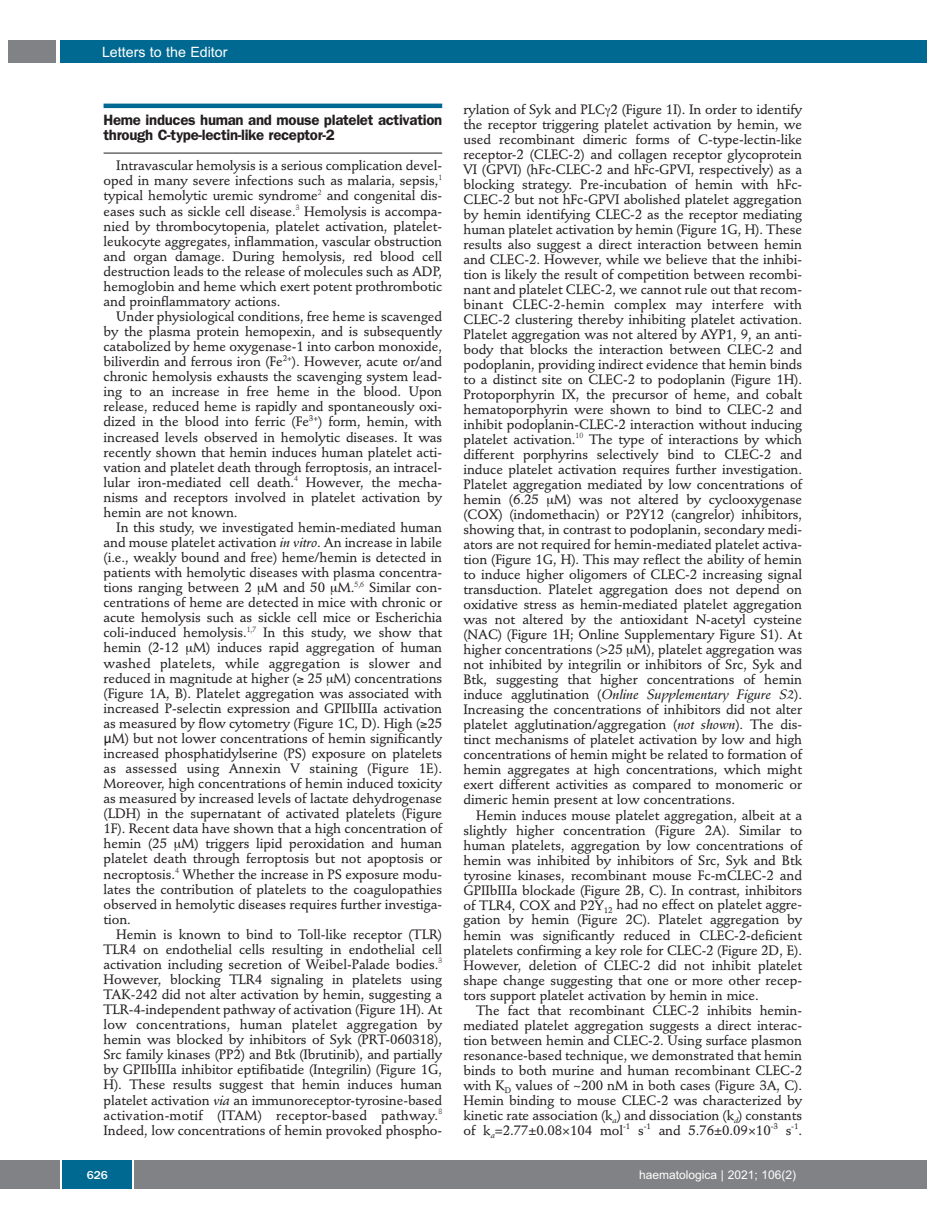
<style>
.page{position:relative;width:927px;height:1225px;background:#fff}
.page>*{position:absolute;margin:0;border:0;box-sizing:border-box;transform-origin:0 0}
.t1{font:600 15px/15px "Franklin Gothic";letter-spacing:-.02em;color:#231f20}
.t2{font:14.25px "Arial";color:#fff}
.t3{font:500 13.5px/15px "Stempel Schneidler";letter-spacing:-.005em;color:#231f20;text-align:justify}
.t4{font:italic 13.5px "Stempel Schneidler Med";letter-spacing:-.005em;color:#231f20}
.t5{font:12px "Arial";color:#fff}
.t6{font:500 12px "Franklin Gothic";color:#fff}
.s1{font-family:"Stempel Schneidler Med";font-weight:400;font-style:italic}
.s2{font-family:"Lucida Grande";font-weight:400}
.s3{font-family:"Stempel Schneidler";font-weight:500;font-style:normal}
</style>
<div class="page">
<div style="left:910px;top:1160px;width:17px;height:28px;background:#808285"></div>
<div style="left:911px;top:40px;width:16px;height:22px;background:#006991"></div>
<div style="left:0;top:1160px;width:910px;height:28px;background:#808285"></div>
<hr style="left:104px;top:104px;width:338px;height:4px;background:#006991">
<hr style="left:104px;top:153px;width:338px;height:1px;background:#231f20">
<div style="left:62px;top:1160px;width:71px;height:28px;background:#006991"></div>
<hr style="left:60px;top:1160px;width:2px;height:28px;background:#fff">
<svg style="left:133px;top:1160px;width:1px;height:28px"></svg>
<div style="left:60px;top:40px;width:852px;height:22px;background:#006991"></div>
<div style="left:9px;top:40px;width:47px;height:22px;background:#808285"></div>
<p class="t2" style="left:102px;top:44px;width:127px">Letters to the Editor</p>
<p class="t1" style="left:104px;top:114px;width:340px">Heme induces human and mouse platelet activation through C-type-lectin-like receptor-2</p>
<p class="t3" style="left:104px;top:159px;width:340px;text-indent:13px">Intravascular hemolysis is a serious complication devel&shy;oped in many severe infections such as malaria, sepsis,<sup>1 </sup>typical hemolytic uremic syndrome<sup>2</sup> and congenital dis&shy;eases such as sickle cell disease.<sup>3</sup> Hemolysis is accompa&shy;nied by thrombocytopenia, platelet activation, platelet&shy;leukocyte aggregates, inflammation, vascular obstruction and organ damage. During hemolysis, red blood cell destruction leads to the release of molecules such as ADP, hemoglobin and heme which exert potent prothrombotic and proinflammatory actions.</p>
<p class="t3" style="left:104px;top:310px;width:340px;text-indent:13px">Under physiological conditions, free heme is scavenged by the plasma protein hemopexin, and is subsequently catabolized by heme oxygenase-1 into carbon monoxide, biliverdin and ferrous iron (Fe<sup>2+</sup>). However, acute or/and chronic hemolysis exhausts the scavenging system lead&shy;ing to an increase in free heme in the blood. Upon release, reduced heme is rapidly and spontaneously oxi&shy;dized in the blood into ferric (Fe<sup>3+</sup>) form, hemin, with increased levels observed in hemolytic diseases. It was recently shown that hemin induces human platelet acti&shy;vation and platelet death through ferroptosis, an intracel&shy;lular iron-mediated cell death.<sup>4</sup> However, the mecha&shy;nisms and receptors involved in platelet activation by hemin are not known.</p>
<p class="t3" style="left:104px;top:521px;width:340px;text-indent:13px">In this study, we investigated hemin-mediated human and mouse platelet activation <span class="s1">in vitro</span>. An increase in labile (i.e., weakly bound and free) heme/hemin is detected in patients with hemolytic diseases with plasma concentra&shy;tions ranging between 2 M and 50 M.<sup>5,6</sup> Similar con&shy;centrations of heme are detected in mice with chronic or acute hemolysis such as sickle cell mice or Escherichia coli-induced hemolysis.<sup>1,7</sup> In this study, we show that hemin (2-12 M) induces rapid aggregation of human washed platelets, while aggregation is slower and reduced in magnitude at higher (≥ 25 M) concentrations (Figure 1A, B). Platelet aggregation was associated with increased P-selectin expression and GPIIbIIIa activation as measured by flow cytometry (Figure 1C, D). High (≥25 <span class="s2">μ</span>M) but not lower concentrations of hemin significantly increased phosphatidylserine (PS) exposure on platelets as assessed using Annexin V staining (Figure 1E).<br>Moreover, high concentrations of hemin induced toxicity as measured by increased levels of lactate dehydrogenase (LDH) in the supernatant of activated platelets (Figure 1F). Recent data have shown that a high concentration of hemin (25 M) triggers lipid peroxidation and human platelet death through ferroptosis but not apoptosis or necroptosis.<sup>4</sup> Whether the increase in PS exposure modu&shy;lates the contribution of platelets to the coagulopathies observed in hemolytic diseases requires further investiga&shy;tion.</p>
<p class="t3" style="left:104px;top:928px;width:340px;text-indent:13px">Hemin is known to bind to Toll-like receptor (TLR)<br>TLR4 on endothelial cells resulting in endothelial cell activation including secretion of Weibel-Palade bodies.<sup>3<br></sup>However, blocking TLR4 signaling in platelets using TAK-242 did not alter activation by hemin, suggesting a TLR-4-independent pathway of activation (Figure 1H). At low concentrations, human platelet aggregation by hemin was blocked by inhibitors of Syk (PRT-060318), Src family kinases (PP2) and Btk (Ibrutinib), and partially by GPIIbIIIa inhibitor eptifibatide (Integrilin) (Figure 1G, H). These results suggest that hemin induces human platelet activation <span class="s1">via</span> an immunoreceptor-tyrosine-based activation-motif (ITAM) receptor-based pathway.<sup>8<br></sup>Indeed, low concentrations of hemin provoked phospho-</p>
<p class="t3" style="left:463px;top:103px;width:340px">rylation of Syk and PLC 2 (Figure 1I). In order to identify the receptor triggering platelet activation by hemin, we used recombinant dimeric forms of C-type-lectin-like receptor-2 (CLEC-2) and collagen receptor glycoprotein VI (GPVI) (hFc-CLEC-2 and hFc-GPVI, respectively) as a blocking strategy. Pre-incubation of hemin with hFc-CLEC-2 but not hFc-GPVI abolished platelet aggregation by hemin identifying CLEC-2 as the receptor mediating human platelet activation by hemin (Figure 1G, H). These results also suggest a direct interaction between hemin and CLEC-2. However, while we believe that the inhibi&shy;tion is likely the result of competition between recombi&shy;nant and platelet CLEC-2, we cannot rule out that recom&shy;binant CLEC-2-hemin complex may interfere with CLEC-2 clustering thereby inhibiting platelet activation.<br>Platelet aggregation was not altered by AYP1, 9, an anti&shy;body that blocks the interaction between CLEC-2 and podoplanin, providing indirect evidence that hemin binds to a distinct site on CLEC-2 to podoplanin (Figure 1H).<br>Protoporphyrin IX, the precursor of heme, and cobalt hematoporphyrin were shown to bind to CLEC-2 and inhibit podoplanin-CLEC-2 interaction without inducing platelet activation.<sup>10</sup> The type of interactions by which different porphyrins selectively bind to CLEC-2 and induce platelet activation requires further investigation.<br>Platelet aggregation mediated by low concentrations of hemin (6.25 M) was not altered by cyclooxygenase (COX) (indomethacin) or P2Y12 (cangrelor) inhibitors, showing that, in contrast to podoplanin, secondary medi&shy;ators are not required for hemin-mediated platelet activa&shy;tion (Figure 1G, H). This may reflect the ability of hemin to induce higher oligomers of CLEC-2 increasing signal transduction. Platelet aggregation does not depend on oxidative stress as hemin-mediated platelet aggregation was not altered by the antioxidant N-acetyl cysteine (NAC) (Figure 1H; Online Supplementary Figure S1). At higher concentrations (&gt;25 M), platelet aggregation was not inhibited by integrilin or inhibitors of Src, Syk and Btk, suggesting that higher concentrations of hemin</p>
<p class="t4" style="left:463px;top:689px;width:340px"><span class="s3">induce agglutination (</span>Online Supplementary Figure S2<span class="s3">).</span></p>
<p class="t3" style="left:463px;top:703px;width:340px">Increasing the concentrations of inhibitors did not alter platelet agglutination/aggregation (<span class="s1">not shown</span>). The dis&shy;tinct mechanisms of platelet activation by low and high concentrations of hemin might be related to formation of hemin aggregates at high concentrations, which might exert different activities as compared to monomeric or dimeric hemin present at low concentrations.</p>
<p class="t3" style="left:463px;top:808px;width:340px;text-indent:13px">Hemin induces mouse platelet aggregation, albeit at a slightly higher concentration (Figure 2A). Similar to human platelets, aggregation by low concentrations of hemin was inhibited by inhibitors of Src, Syk and Btk tyrosine kinases, recombinant mouse Fc-mCLEC-2 and GPIIbIIIa blockade (Figure 2B, C). In contrast, inhibitors of TLR4, COX and P2Y<sub>12</sub> had no effect on platelet aggre&shy;gation by hemin (Figure 2C). Platelet aggregation by hemin was significantly reduced in CLEC-2-deficient platelets confirming a key role for CLEC-2 (Figure 2D, E).<br>However, deletion of CLEC-2 did not inhibit platelet shape change suggesting that one or more other recep&shy;tors support platelet activation by hemin in mice.</p>
<p class="t3" style="left:463px;top:1003px;width:340px;text-indent:13px">The fact that recombinant CLEC-2 inhibits hemin&shy;mediated platelet aggregation suggests a direct interac&shy;tion between hemin and CLEC-2. Using surface plasmon resonance-based technique, we demonstrated that hemin binds to both murine and human recombinant CLEC-2 with K<sub>D</sub> values of ~200 nM in both cases (Figure 3A, C).<br>Hemin binding to mouse CLEC-2 was characterized by kinetic rate association (k<sub>a</sub>) and dissociation (k<sub>d</sub>) constants of k<sub>a</sub>=2.77±0.08×104 mol<sup>-1</sup> s<sup>-1</sup> and 5.76±0.09×10<sup>-3</sup> s<sup>-1</sup>.</p>
<p class="t6" style="left:87px;top:1167px;width:23px">626</p>
<p class="t5" style="left:639px;top:1167px;width:158px">haematologica | 2021; 106(2)</p>
</div>
